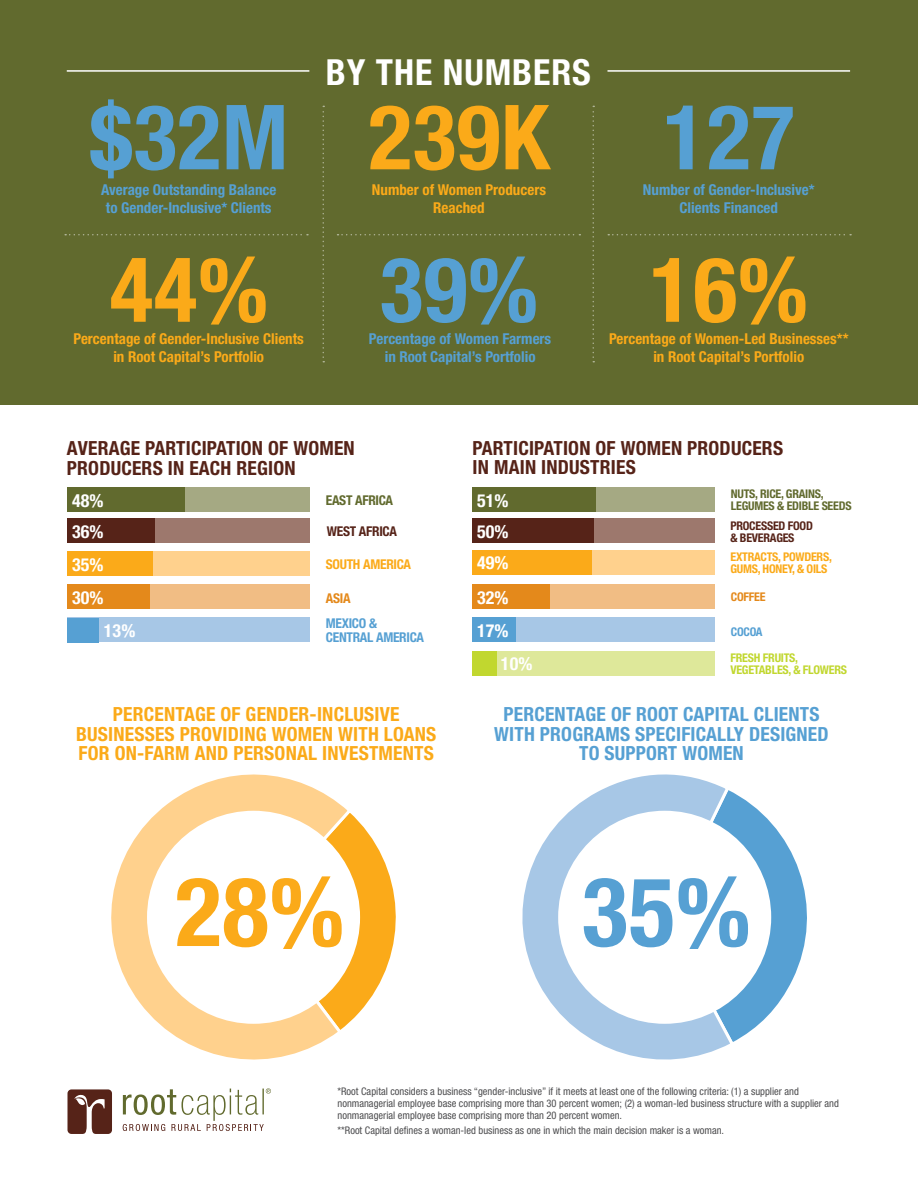
<style>
.page{position:relative;width:918px;height:1188px;background:#fff}
.page>*{position:absolute;margin:0;border:0;box-sizing:border-box;transform-origin:0 0}
.t1{font:700 condensed 96px "Helvetica Neue";color:#fbaa19}
.t2{font:700 condensed 96px "Helvetica Neue";color:#56a0d3}
.t3{font:700 condensed 90px "Helvetica Neue";letter-spacing:.01em;color:#56a0d3}
.t4{font:700 condensed 90px "Helvetica Neue";letter-spacing:.01em;color:#fbaa19}
.t5{font:700 condensed 36px "Helvetica Neue";letter-spacing:.025em;color:#fff}
.t6{font:700 condensed 19.5px/19.5px "Helvetica Neue";letter-spacing:.01em;color:#fbaa19;text-align:center}
.t7{font:700 condensed 19.5px/19.5px "Helvetica Neue";letter-spacing:.01em;color:#562318}
.t8{font:700 condensed 19.5px/19.5px "Helvetica Neue";letter-spacing:.01em;color:#56a0d3;text-align:center}
.t9{font:700 condensed 18px "Helvetica Neue";letter-spacing:.01em;color:#fff}
.t10{font:700 condensed 15px/18px "Helvetica Neue";color:#fbaa19;text-align:center}
.t11{font:700 condensed 15px/18px "Helvetica Neue";color:#56a0d3;text-align:center}
.t12{font:700 condensed 13.5px/13.5px "Helvetica Neue";letter-spacing:-.02em;color:#56a0d3}
.t13{font:700 condensed 13.5px "Helvetica Neue";letter-spacing:-.02em;color:#fbaa19}
.t14{font:700 condensed 13.5px "Helvetica Neue";letter-spacing:-.02em;color:#616a2e}
.t15{font:700 condensed 13.5px "Helvetica Neue";letter-spacing:-.02em;color:#562318}
.t16{font:700 condensed 13.5px "Helvetica Neue";color:#e4891b}
.t17{font:700 condensed 12px/12px "Helvetica Neue";letter-spacing:-.02em;color:#616a2e}
.t18{font:700 condensed 12px/12px "Helvetica Neue";letter-spacing:-.02em;color:#fbaa19}
.t19{font:700 condensed 12px/12px "Helvetica Neue";letter-spacing:-.02em;color:#c1d72f}
.t20{font:700 condensed 12px/12px "Helvetica Neue";letter-spacing:-.02em;color:#562318}
.t21{font:700 condensed 12px "Helvetica Neue";letter-spacing:-.02em;color:#e4891b}
.t22{font:700 condensed 12px "Helvetica Neue";letter-spacing:-.02em;color:#56a0d3}
.t23{font:condensed 10.5px/12px "Helvetica Neue";color:#4d4d4f}
</style>
<div class="page">
<div style="left:0;top:0;width:918px;height:405px;background:#616a2e"></div>
<svg style="left:68px;top:1089px;width:44px;height:45px;background:#70463c"></svg>
<svg style="left:123px;top:1088px;width:148px;height:43px"></svg>
<div style="left:68px;top:618px;width:242px;height:24px;background:#a7c7e6"></div>
<div style="left:68px;top:618px;width:31px;height:24px;background:#56a0d3"></div>
<div style="left:472px;top:487px;width:244px;height:25px;background:#a5a983"></div>
<div style="left:472px;top:487px;width:124px;height:25px;background:#616a2e"></div>
<div style="left:68px;top:487px;width:242px;height:25px;background:#a5a983"></div>
<div style="left:68px;top:487px;width:117px;height:25px;background:#616a2e"></div>
<div style="left:68px;top:552px;width:242px;height:24px;background:#ffd18d"></div>
<div style="left:68px;top:552px;width:85px;height:24px;background:#fbaa19"></div>
<div style="left:68px;top:519px;width:242px;height:24px;background:#9d786d"></div>
<div style="left:68px;top:519px;width:87px;height:24px;background:#562318"></div>
<div style="left:68px;top:585px;width:242px;height:24px;background:#f1bd84"></div>
<div style="left:68px;top:585px;width:82px;height:24px;background:#e4891b"></div>
<div style="left:472px;top:585px;width:244px;height:24px;background:#f1bd84"></div>
<div style="left:472px;top:585px;width:78px;height:24px;background:#e4891b"></div>
<div style="left:472px;top:651px;width:244px;height:24px;background:#dee89a"></div>
<div style="left:472px;top:651px;width:25px;height:24px;background:#c1d72f"></div>
<div style="left:472px;top:550px;width:244px;height:24px;background:#ffd18d"></div>
<div style="left:472px;top:550px;width:120px;height:24px;background:#fbaa19"></div>
<div style="left:472px;top:519px;width:244px;height:24px;background:#9d786d"></div>
<div style="left:472px;top:519px;width:122px;height:24px;background:#562318"></div>
<div style="left:472px;top:618px;width:244px;height:24px;background:#a7c7e6"></div>
<div style="left:472px;top:618px;width:44px;height:24px;background:#56a0d3"></div>
<svg style="left:736px;top:794px;width:71px;height:247px"></svg>
<svg style="left:522px;top:774px;width:214px;height:286px"></svg>
<div style="left:558px;top:811px;width:213px;height:213px;background:#fff;border-radius:50%"></div>
<svg style="left:354px;top:816px;width:42px;height:202px"></svg>
<svg style="left:111px;top:774px;width:243px;height:286px"></svg>
<div style="left:147px;top:811px;width:213px;height:213px;background:#fff;border-radius:50%"></div>
<hr style="left:608px;top:70px;width:242px;height:2px;background:#fff">
<hr style="left:67px;top:70px;width:242px;height:2px;background:#fff">
<svg style="left:608px;top:234px;width:243px;height:1px"></svg>
<svg style="left:338px;top:234px;width:242px;height:1px"></svg>
<svg style="left:65px;top:234px;width:243px;height:1px"></svg>
<svg style="left:592px;top:106px;width:2px;height:256px"></svg>
<svg style="left:322px;top:106px;width:2px;height:256px"></svg>
<h2 class="t3" style="left:90px;top:83px;width:200px">$32M</h2>
<h3 class="t11" style="left:101px;top:180px;width:177px">Average Outstanding Balance to Gender-Inclusive* Clients</h3>
<h2 class="t4" style="left:110px;top:235px;width:160px">44%</h2>
<h3 class="t10" style="left:74px;top:330px;width:232px">Percentage of Gender-Inclusive Clients in Root Capital’s Portfolio</h3>
<h3 class="t5" style="left:326px;top:50px;width:267px">BY THE NUMBERS</h3>
<h2 class="t4" style="left:369px;top:83px;width:182px">239K</h2>
<h3 class="t10" style="left:372px;top:180px;width:176px">Number of Women Producers<br>Reached</h3>
<h2 class="t3" style="left:380px;top:235px;width:160px">39%</h2>
<h3 class="t11" style="left:369px;top:330px;width:184px">Percentage of Women Farmers in Root Capital’s Portfolio</h3>
<h2 class="t3" style="left:663px;top:83px;width:133px">127</h2>
<h3 class="t11" style="left:643px;top:180px;width:173px">Number of Gender-Inclusive*<br>Clients Financed</h3>
<h2 class="t4" style="left:650px;top:235px;width:160px">16%</h2>
<h3 class="t10" style="left:609px;top:330px;width:241px">Percentage of Women-Led Businesses** in Root Capital’s Portfolio</h3>
<h3 class="t7" style="left:67px;top:439px;width:289px">AVERAGE PARTICIPATION OF WOMEN<br>PRODUCERS IN EACH REGION</h3>
<h3 class="t7" style="left:473px;top:438px;width:312px">PARTICIPATION OF WOMEN PRODUCERS<br>IN MAIN INDUSTRIES</h3>
<h3 class="t9" style="left:72px;top:489px;width:33px">48%</h3>
<p class="t14" style="left:326px;top:492px;width:69px">EAST AFRICA</p>
<h3 class="t9" style="left:477px;top:489px;width:33px">51%</h3>
<p class="t17" style="left:731px;top:488px;width:122px">NUTS, RICE, GRAINS,<br>LEGUMES &amp; EDIBLE SEEDS</p>
<h3 class="t9" style="left:72px;top:521px;width:33px">36%</h3>
<p class="t15" style="left:327px;top:523px;width:72px">WEST AFRICA</p>
<h3 class="t9" style="left:477px;top:521px;width:33px">50%</h3>
<p class="t20" style="left:730px;top:519px;width:84px">PROCESSED FOOD &amp; BEVERAGES</p>
<h3 class="t9" style="left:72px;top:553px;width:33px">35%</h3>
<p class="t13" style="left:326px;top:556px;width:87px">SOUTH AMERICA</p>
<h3 class="t9" style="left:477px;top:552px;width:33px">49%</h3>
<p class="t18" style="left:730px;top:551px;width:103px">EXTRACTS, POWDERS,<br>GUMS, HONEY, &amp; OILS</p>
<h3 class="t9" style="left:72px;top:587px;width:33px">30%</h3>
<p class="t16" style="left:326px;top:590px;width:26px">ASIA</p>
<h3 class="t9" style="left:104px;top:620px;width:33px">13%</h3>
<p class="t12" style="left:326px;top:617px;width:100px">MEXICO &amp;<br>CENTRAL AMERICA</p>
<h3 class="t9" style="left:477px;top:587px;width:33px">32%</h3>
<p class="t21" style="left:731px;top:590px;width:36px">COFFEE</p>
<h3 class="t9" style="left:477px;top:620px;width:33px">17%</h3>
<p class="t22" style="left:731px;top:624px;width:33px">COCOA</p>
<h3 class="t9" style="left:501px;top:653px;width:33px">10%</h3>
<p class="t19" style="left:730px;top:651px;width:118px">FRESH FRUITS,<br>VEGETABLES, &amp; FLOWERS</p>
<h3 class="t6" style="left:76px;top:704px;width:362px">PERCENTAGE OF GENDER-INCLUSIVE<br>BUSINESSES PROVIDING WOMEN WITH LOANS<br>FOR ON-FARM AND PERSONAL INVESTMENTS</h3>
<h3 class="t8" style="left:494px;top:704px;width:336px">PERCENTAGE OF ROOT CAPITAL CLIENTS<br>WITH PROGRAMS SPECIFICALLY DESIGNED<br>TO SUPPORT WOMEN</h3>
<h1 class="t1" style="left:175px;top:854px;width:170px">28%</h1>
<h1 class="t2" style="left:582px;top:854px;width:170px">35%</h1>
<p class="t23" style="left:338px;top:1085px;width:503px">*Root Capital considers a business “gender-inclusive” if it meets at least one of the following criteria: (1) a supplier and nonmanagerial employee base comprising more than 30 percent women; (2) a woman-led business structure with a supplier and nonmanagerial employee base comprising more than 20 percent women.</p>
<p class="t23" style="left:338px;top:1124px;width:388px">**Root Capital defines a woman-led business as one in which the main decision maker is a woman.</p>
</div>
